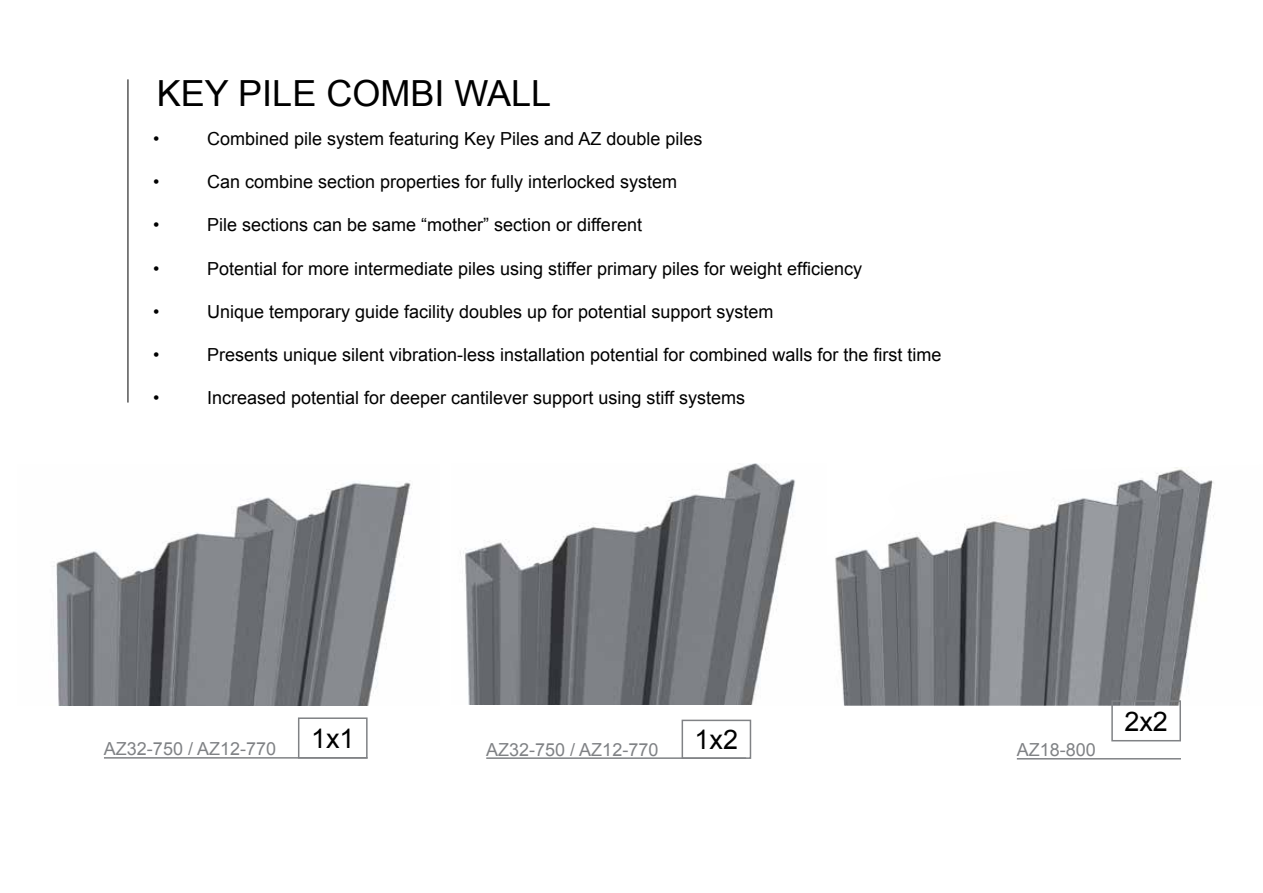
<style>
.page{position:relative;width:1263px;height:893px;background:#fff}
.page>*{position:absolute;margin:0;border:0;box-sizing:border-box;transform-origin:0 0}
.t1{font:36px "Arial";color:#000}
.t2{font:27px "Arial";color:#000}
.t3{font:18px "Arial";color:#000}
.t4{font:18px "Arial";color:#808285}
</style>
<div class="page">
<img style="left:56px;top:481px;width:356px;height:225px">
<img style="left:835px;top:467px;width:379px;height:239px">
<div style="left:1111px;top:700px;width:70px;height:41px;border:2px solid #808285"></div>
<hr style="left:1017px;top:758px;width:164px;height:1px;background:#808285">
<div style="left:681px;top:720px;width:70px;height:39px;border:2px solid #808285"></div>
<hr style="left:486px;top:757px;width:260px;height:2px;background:#808285">
<div style="left:298px;top:717px;width:70px;height:42px;border:2px solid #808285"></div>
<hr style="left:104px;top:757px;width:264px;height:2px;background:#808285">
<img style="left:460px;top:463px;width:335px;height:242px">
<hr style="left:128px;top:79px;width:1px;height:324px;background:#000">
<h1 class="t1" style="left:157px;top:69px;width:396px">KEY PILE COMBI WALL</h1>
<p class="t3" style="left:153px;top:127px;width:8px">•</p>
<p class="t3" style="left:207px;top:127px;width:497px">Combined pile system featuring Key Piles and AZ double piles</p>
<p class="t3" style="left:153px;top:170px;width:8px">•</p>
<p class="t3" style="left:207px;top:170px;width:472px">Can combine section properties for fully interlocked system</p>
<p class="t3" style="left:153px;top:213px;width:8px">•</p>
<p class="t3" style="left:207px;top:213px;width:436px">Pile sections can be same “mother” section or different</p>
<p class="t3" style="left:153px;top:256px;width:8px">•</p>
<p class="t3" style="left:207px;top:256px;width:656px">Potential for more intermediate piles using stiffer primary piles for weight efficiency</p>
<p class="t3" style="left:153px;top:300px;width:8px">•</p>
<p class="t3" style="left:207px;top:300px;width:568px">Unique temporary guide facility doubles up for potential support system</p>
<p class="t3" style="left:153px;top:343px;width:8px">•</p>
<p class="t3" style="left:207px;top:343px;width:736px">Presents unique silent vibration-less installation potential for combined walls for the first time</p>
<p class="t3" style="left:153px;top:386px;width:8px">•</p>
<p class="t3" style="left:207px;top:386px;width:539px">Increased potential for deeper cantilever support using stiff systems</p>
<p class="t4" style="left:104px;top:737px;width:174px">AZ32-750 / AZ12-770</p>
<h2 class="t2" style="left:311px;top:721px;width:45px">1x1</h2>
<p class="t4" style="left:486px;top:738px;width:174px">AZ32-750 / AZ12-770</p>
<h2 class="t2" style="left:695px;top:722px;width:45px">1x2</h2>
<p class="t4" style="left:1017px;top:738px;width:81px">AZ18-800</p>
<h2 class="t2" style="left:1124px;top:703px;width:45px">2x2</h2>
</div>
